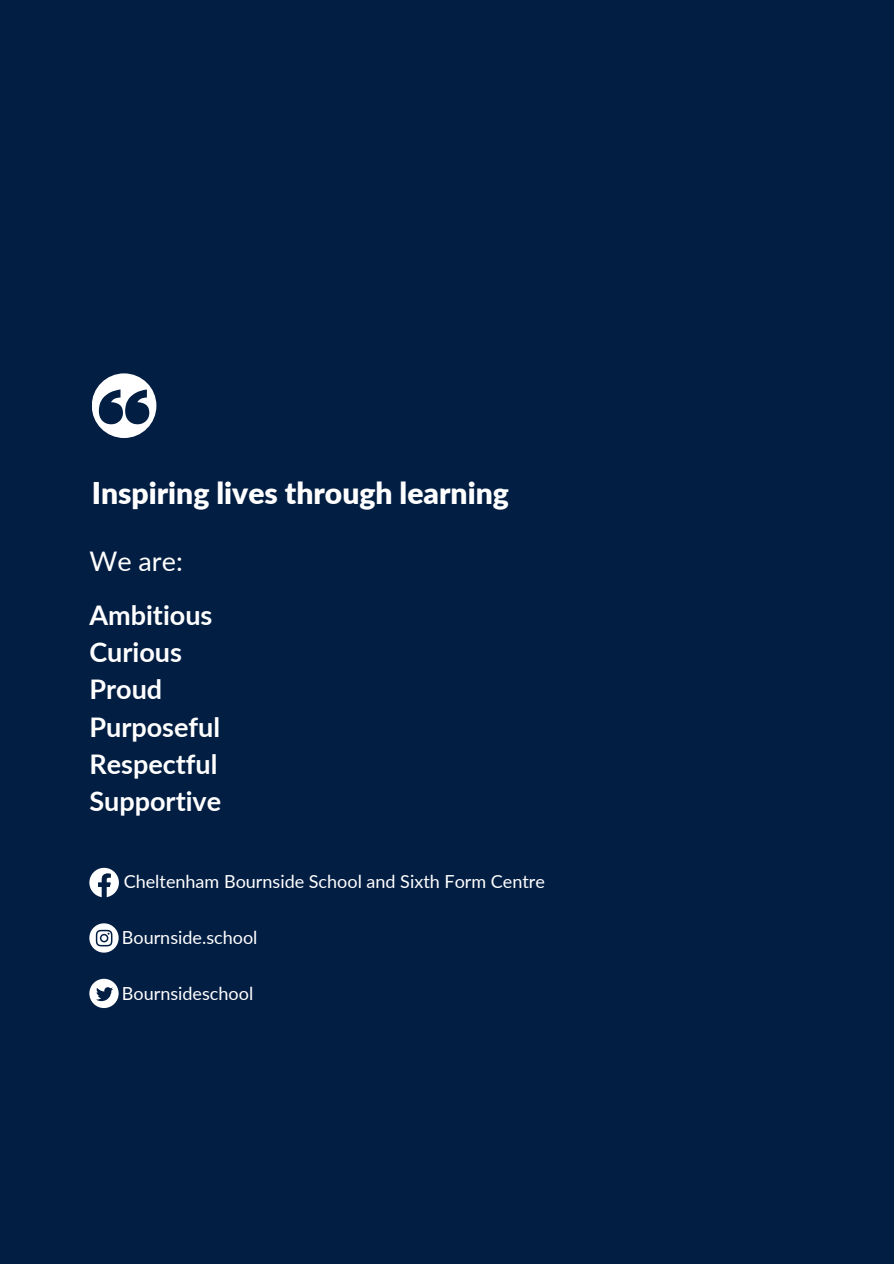
<style>
.page{position:relative;width:894px;height:1264px;background:#fff}
.page>*{position:absolute;margin:0;border:0;box-sizing:border-box;transform-origin:0 0}
.t1{font:900 30px "Lato";color:#fff}
.t2{font:700 27px "Lato";color:#fff}
.t3{font:27px "Lato";color:#fff}
.t4{font:18px "Lato";color:#fff}
</style>
<div class="page">
<div style="left:0;top:0;width:893px;height:1263px;background:#031e43"></div>
<div style="left:92px;top:373px;width:64px;height:65px;background:#fff;border-radius:50%"></div>
<svg style="left:99px;top:389px;width:50px;height:35px"></svg>
<svg style="left:89px;top:978px;width:30px;height:30px"></svg>
<svg style="left:89px;top:923px;width:30px;height:29px"></svg>
<svg style="left:89px;top:867px;width:30px;height:30px"></svg>
<p class="t1" style="left:92px;top:474px;width:418px">Inspiring lives through learning</p>
<p class="t3" style="left:89px;top:544px;width:95px">We are:</p>
<p class="t2" style="left:89px;top:598px;width:125px">Ambitious</p>
<p class="t2" style="left:89px;top:635px;width:94px">Curious</p>
<p class="t2" style="left:89px;top:672px;width:74px">Proud</p>
<p class="t2" style="left:89px;top:710px;width:132px">Purposeful</p>
<p class="t2" style="left:89px;top:747px;width:130px">Respectful</p>
<p class="t2" style="left:89px;top:784px;width:133px">Supportive</p>
<p class="t4" style="left:124px;top:870px;width:422px">Cheltenham Bournside School and Sixth Form Centre</p>
<p class="t4" style="left:122px;top:926px;width:137px">Bournside.school</p>
<p class="t4" style="left:122px;top:981px;width:133px">Bournsideschool</p>
</div>
